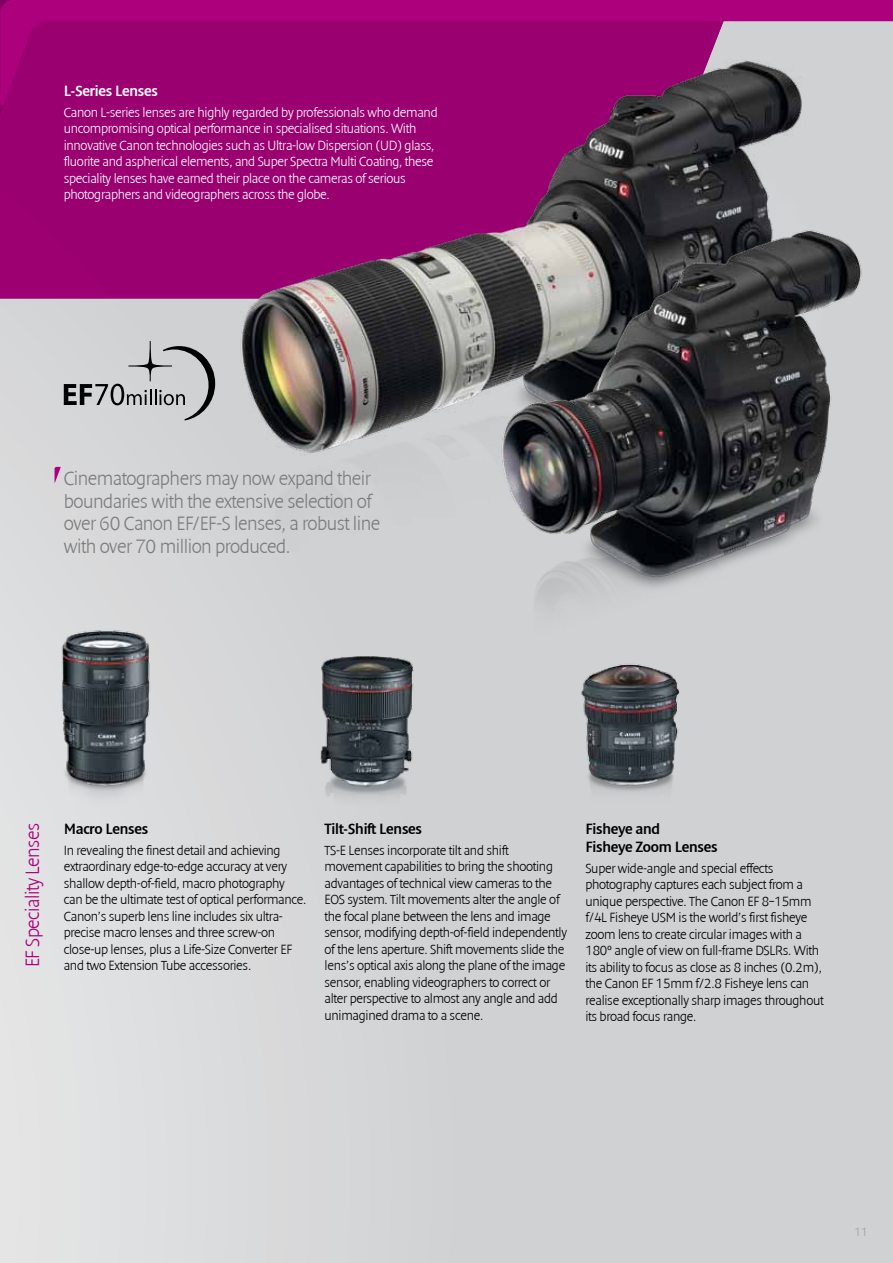
<style>
.page{position:relative;width:893px;height:1263px;background:#fff}
.page>*{position:absolute;margin:0;border:0;box-sizing:border-box;transform-origin:0 0}
.t1{font:300 19.5px/22.5px "Denda New";letter-spacing:-.025em;color:#7b7c7e}
.t2{font:300 19.5px "Denda New";letter-spacing:-.025em;color:#ad007c}
.t3{font:15px/18px "Denda New";letter-spacing:-.02em;color:#000}
.t4{font:15px "Denda New";letter-spacing:-.02em;color:#fff}
.t5{font:300 13.5px/16.5px "Denda New";letter-spacing:-.02em;color:#000}
.t6{font:300 13.5px/16.5px "Denda New";letter-spacing:-.02em;color:#fff}
.t7{font:300 12px "Denda New";color:#9c9e9f}
</style>
<div class="page">
<div style="left:0;top:0;width:893px;height:1263px;background:linear-gradient(to right,#dfdfe0,#cacccd)"></div>
<svg style="left:215px;top:0;width:678px;height:106px;background:#b0328e"></svg>
<img style="left:215px;top:34px;width:615px;height:593px">
<img style="left:466px;top:182px;width:404px;height:539px">
<svg style="left:0;top:0;width:215px;height:635px;background:#b86ea4"></svg>
<img style="left:52px;top:623px;width:105px;height:240px">
<img style="left:308px;top:644px;width:114px;height:212px">
<img style="left:568px;top:656px;width:131px;height:250px">
<p class="t4" style="left:64px;top:83px;width:96px">L-Series Lenses</p>
<p class="t6" style="left:64px;top:104px;width:375px">Canon L-series lenses are highly regarded by professionals who demand uncompromising optical performance in specialised situations. With innovative Canon technologies such as Ultra-low Dispersion (UD) glass, fluorite and aspherical elements, and Super Spectra Multi Coating, these speciality lenses have earned their place on the cameras of serious photographers and videographers across the globe.</p>
<h1 class="t1" style="left:64px;top:468px;width:318px">Cinematographers may now expand their boundaries with the extensive selection of over 60 Canon EF/EF-S lenses, a robust line with over 70 million produced.</h1>
<h1 class="t2" style="left:22px;top:967px;width:146px;rotate:-90deg">EF Speciality Lenses</h1>
<p class="t3" style="left:64px;top:820px;width:86px">Macro Lenses</p>
<p class="t5" style="left:64px;top:842px;width:244px">In revealing the finest detail and achieving extraordinary edge-to-edge accuracy at very shallow depth-of-field, macro photography can be the ultimate test of optical performance.<br>Canon’s superb lens line includes six ultra&shy;precise macro lenses and three screw-on close-up lenses, plus a Life-Size Converter EF and two Extension Tube accessories.</p>
<p class="t3" style="left:325px;top:820px;width:99px">Tilt-Shift Lenses</p>
<p class="t5" style="left:325px;top:842px;width:244px">TS-E Lenses incorporate tilt and shift movement capabilities to bring the shooting advantages of technical view cameras to the EOS system. Tilt movements alter the angle of the focal plane between the lens and image sensor, modifying depth-of-field independently of the lens aperture. Shift movements slide the lens’s optical axis along the plane of the image sensor, enabling videographers to correct or alter perspective to almost any angle and add unimagined drama to a scene.</p>
<p class="t3" style="left:585px;top:820px;width:134px">Fisheye and<br>Fisheye Zoom Lenses</p>
<p class="t5" style="left:585px;top:860px;width:240px">Super wide-angle and special effects photography captures each subject from a unique perspective. The Canon EF 8–15mm f/4L Fisheye USM is the world’s first fisheye zoom lens to create circular images with a 180° angle of view on full-frame DSLRs. With its ability to focus as close as 8 inches (0.2m), the Canon EF 15mm f/2.8 Fisheye lens can realise exceptionally sharp images throughout its broad focus range.</p>
<p class="t7" style="left:854px;top:1225px;width:15px">11</p>
</div>
